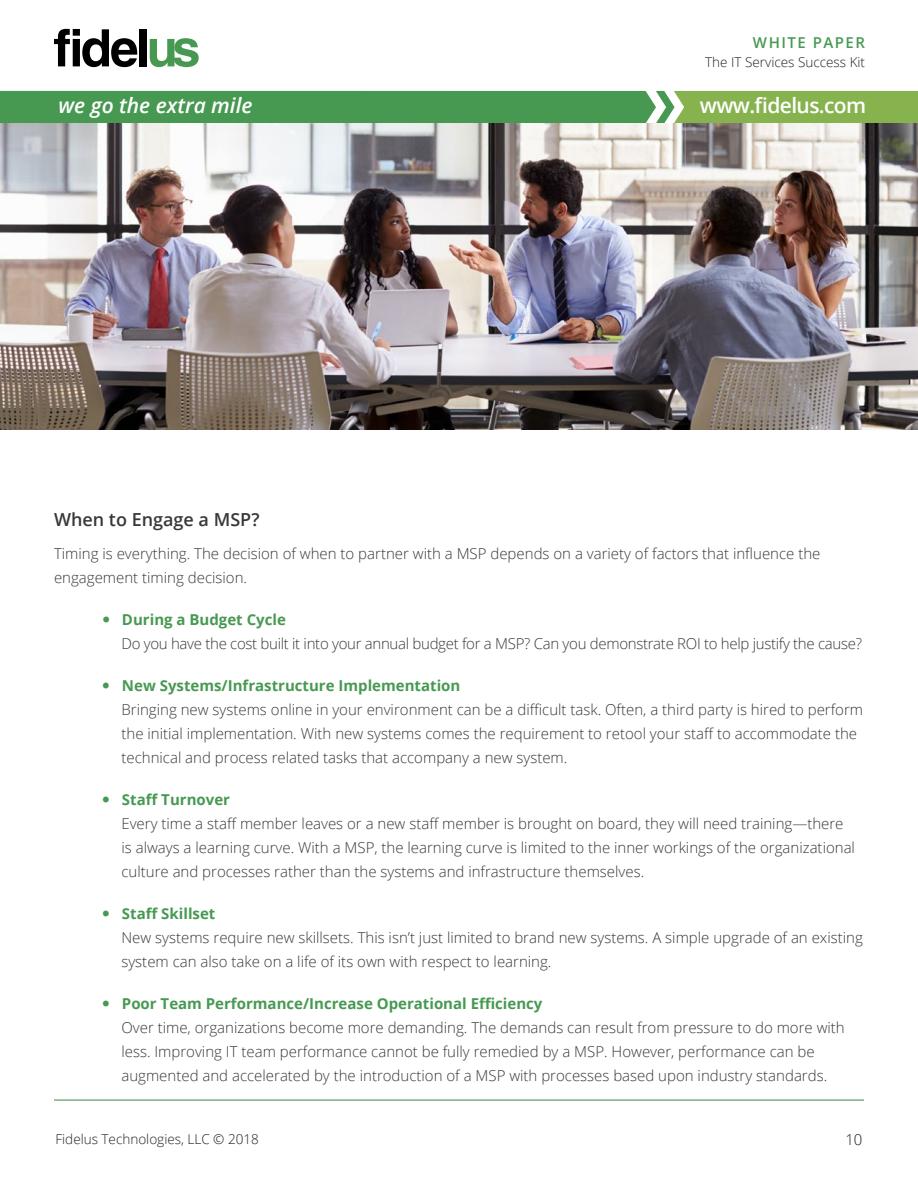
<style>
.page{position:relative;width:918px;height:1188px;background:#fff}
.page>*{position:absolute;margin:0;border:0;box-sizing:border-box;transform-origin:0 0}
.t1{font:italic 600 21px "Open Sans";color:#fff}
.t2{font:600 21px "Open Sans";letter-spacing:-.03em;color:#fff}
.t3{font:600 18px "Open Sans";color:#383836}
.t4{font:300 15px/24px "Open Sans";color:#383836}
.t5{font:700 15px "Open Sans";color:#479952}
.t6{font:300 15px "Open Sans";letter-spacing:-.02em;color:#383836}
.t7{font:600 15px "Open Sans";letter-spacing:.1em;color:#479952}
.t8{font:300 15px "Open Sans";color:#231f20}
.t9{font:300 13.5px "Open Sans";color:#231f20}
</style>
<div class="page">
<hr style="left:54px;top:1100px;width:810px;height:1px;background:#479952">
<svg style="left:150px;top:38px;width:49px;height:29px"></svg>
<div style="left:139px;top:29px;width:8px;height:37px;background:#000"></div>
<svg style="left:54px;top:29px;width:83px;height:38px"></svg>
<svg style="left:0;top:91px;width:918px;height:32px;background:#5ba154"></svg>
<img style="left:0;top:123px;width:918px;height:307px">
<p class="t7" style="left:753px;top:32px;width:114px">WHITE PAPER</p>
<p class="t9" style="left:705px;top:52px;width:161px">The IT Services Success Kit</p>
<h1 class="t1" style="left:58px;top:91px;width:196px">we go the extra mile</h1>
<h1 class="t2" style="left:700px;top:91px;width:168px">www.fidelus.com</h1>
<p class="t3" style="left:54px;top:507px;width:207px">When to Engage a MSP?</p>
<p class="t4" style="left:54px;top:541px;width:768px">Timing is everything. The decision of when to partner with a MSP depends on a variety of factors that influence the engagement timing decision.</p>
<p class="t5" style="left:122px;top:609px;width:165px">During a Budget Cycle</p>
<p class="t6" style="left:121px;top:633px;width:742px">Do you have the cost built it into your annual budget for a MSP? Can you demonstrate ROI to help justify the cause?</p>
<p class="t5" style="left:122px;top:675px;width:340px">New Systems/Infrastructure Implementation</p>
<p class="t4" style="left:121px;top:697px;width:743px">Bringing new systems online in your environment can be a difficult task. Often, a third party is hired to perform the initial implementation. With new systems comes the requirement to retool your staff to accommodate the technical and process related tasks that accompany a new system.</p>
<p class="t5" style="left:122px;top:789px;width:110px">Staff Turnover</p>
<p class="t4" style="left:121px;top:811px;width:735px">Every time a staff member leaves or a new staff member is brought on board, they will need training—there is always a learning curve. With a MSP, the learning curve is limited to the inner workings of the organizational culture and processes rather than the systems and infrastructure themselves.</p>
<p class="t5" style="left:122px;top:903px;width:95px">Staff Skillset</p>
<p class="t4" style="left:121px;top:925px;width:743px">New systems require new skillsets. This isn’t just limited to brand new systems. A simple upgrade of an existing system can also take on a life of its own with respect to learning.</p>
<p class="t5" style="left:122px;top:993px;width:422px">Poor Team Performance/Increase Operational Efficiency</p>
<p class="t4" style="left:121px;top:1015px;width:725px">Over time, organizations become more demanding. The demands can result from pressure to do more with less. Improving IT team performance cannot be fully remedied by a MSP. However, performance can be augmented and accelerated by the introduction of a MSP with processes based upon industry standards.</p>
<p class="t9" style="left:56px;top:1130px;width:205px">Fidelus Technologies, LLC © 2018</p>
<p class="t8" style="left:845px;top:1130px;width:19px">10</p>
</div>
